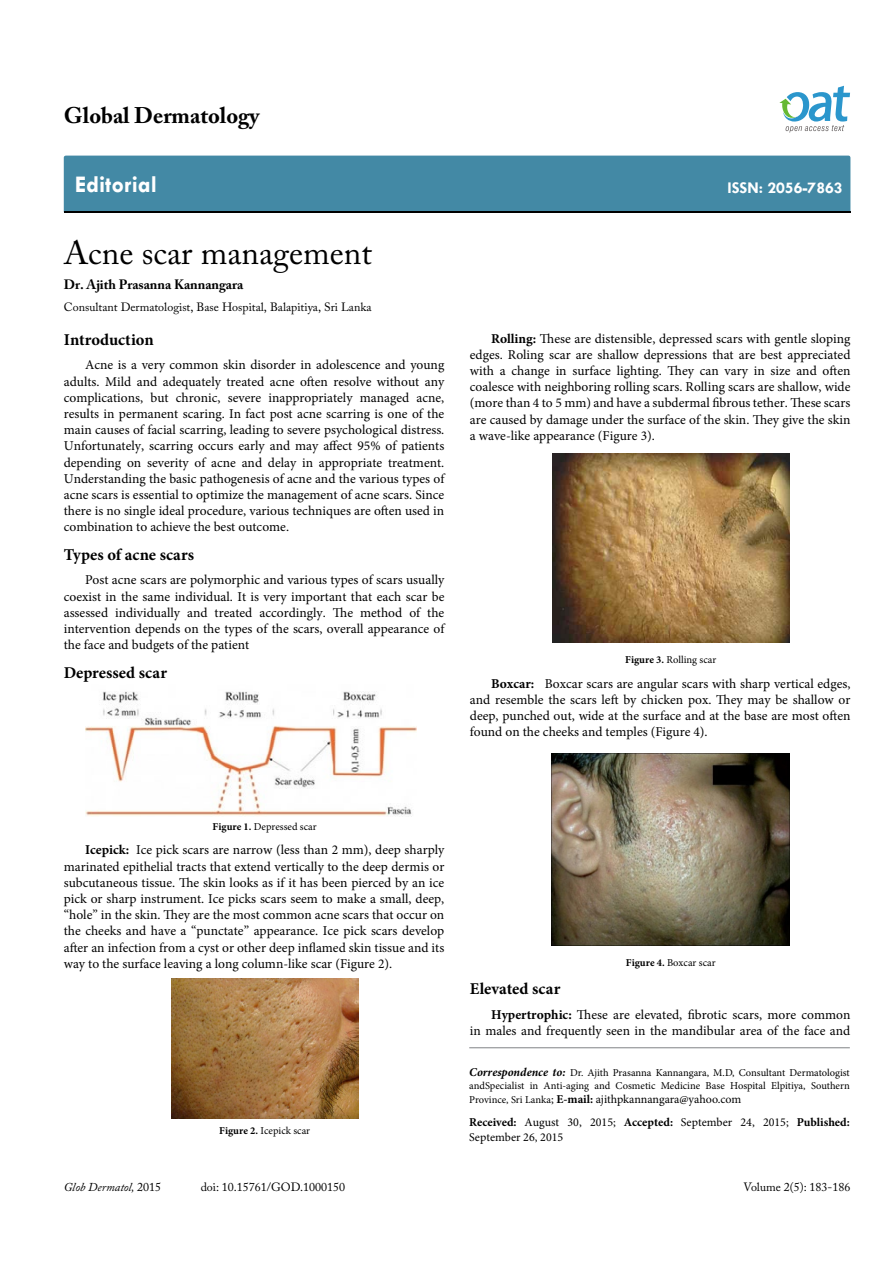
<style>
.page{position:relative;width:893px;height:1263px;background:#fff}
.page>*{position:absolute;margin:0;border:0;box-sizing:border-box;transform-origin:0 0}
.t1{font:33px "Adobe Caslon Pro";color:#000}
.t2{font:700 24px "Tw Cen";color:#fff}
.t3{font:700 22.5px "Adobe Caslon Pro";color:#000}
.t4{font:700 16.5px "Minion Pro";letter-spacing:.005em;color:#000}
.t5{font:700 16.5px "Tw Cen";color:#fff}
.t6{font:13.5px/16.2px "Minion Pro";color:#000;text-align:justify}
.t7{font:700 13.5px "Adobe Caslon Pro";color:#000}
.t8{font:12px/23px "Minion Pro";color:#000}
.t9{font:12px "Adobe Caslon Pro";color:#000}
.t10{font:italic 12px "Adobe Caslon Pro";color:#000}
.t11{font:10.5px/12.6px "Minion Pro";color:#000}
.s1{font-weight:700}
.s2{font-weight:700;font-style:italic;font-size:12px}
.s3{font-size:10.5px}
.s4{font-style:normal}
</style>
<div class="page">
<div style="left:64px;top:156px;width:786px;height:56px;background:#4389a5"></div>
<svg style="left:779px;top:86px;width:71px;height:47px"></svg>
<img style="left:85px;top:691px;width:332px;height:126px">
<img style="left:171px;top:978px;width:187px;height:140px">
<img style="left:552px;top:454px;width:237px;height:189px">
<img style="left:552px;top:754px;width:238px;height:192px">
<hr style="left:469px;top:1047px;width:381px;height:1px;background:#808285">
<h3 class="t3" style="left:64px;top:102px;width:197px">Global Dermatology</h3>
<h2 class="t2" style="left:75px;top:170px;width:84px">Editorial</h2>
<h1 class="t1" style="left:64px;top:233px;width:310px">Acne scar management</h1>
<p class="t7" style="left:64px;top:277px;width:181px">Dr. Ajith Prasanna Kannangara</p>
<p class="t9" style="left:64px;top:300px;width:309px">Consultant Dermatologist, Base Hospital, Balapitiya, Sri Lanka</p>
<p class="t4" style="left:64px;top:328px;width:91px">Introduction</p>
<p class="t6" style="left:64px;top:357px;width:382px;text-indent:21px">Acne is a very common skin disorder in adolescence and young adults. Mild and adequately treated acne often resolve without any complications, but chronic, severe inappropriately managed acne, results in permanent scaring. In fact post acne scarring is one of the main causes of facial scarring, leading to severe psychological distress.<br>Unfortunately, scarring occurs early and may affect 95% of patients depending on severity of acne and delay in appropriate treatment.<br>Understanding the basic pathogenesis of acne and the various types of acne scars is essential to optimize the management of acne scars. Since there is no single ideal procedure, various techniques are often used in combination to achieve the best outcome.</p>
<p class="t4" style="left:64px;top:543px;width:132px">Types of acne scars</p>
<p class="t6" style="left:64px;top:572px;width:382px;text-indent:21px">Post acne scars are polymorphic and various types of scars usually coexist in the same individual. It is very important that each scar be assessed individually and treated accordingly. The method of the intervention depends on the types of the scars, overall appearance of the face and budgets of the patient</p>
<p class="t4" style="left:64px;top:661px;width:105px">Depressed scar</p>
<p class="t5" style="left:727px;top:178px;width:117px">ISSN: 2056-7863</p>
<p class="t6" style="left:470px;top:330px;width:382px;text-indent:21px"><span class="s1">Rolling:</span> These are distensible, depressed scars with gentle sloping edges. Roling scar are shallow depressions that are best appreciated with a change in surface lighting. They can vary in size and often coalesce with neighboring rolling scars. Rolling scars are shallow, wide (more than 4 to 5 mm) and have a subdermal fibrous tether. These scars are caused by damage under the surface of the skin. They give the skin a wave-like appearance (Figure 3).</p>
<p class="t11" style="left:625px;top:653px;width:93px"><span class="s1">Figure 3.</span> Rolling scar</p>
<p class="t6" style="left:470px;top:675px;width:382px;text-indent:21px"><span class="s1">Boxcar:</span> Boxcar scars are angular scars with sharp vertical edges, and resemble the scars left by chicken pox. They may be shallow or deep, punched out, wide at the surface and at the base are most often found on the cheeks and temples (Figure 4).</p>
<p class="t11" style="left:213px;top:820px;width:106px"><span class="s1">Figure 1.</span> Depressed scar</p>
<p class="t6" style="left:64px;top:842px;width:382px;text-indent:21px"><span class="s1">Icepick:</span> Ice pick scars are narrow (less than 2 mm), deep sharply marinated epithelial tracts that extend vertically to the deep dermis or subcutaneous tissue. The skin looks as if it has been pierced by an ice pick or sharp instrument. Ice picks scars seem to make a small, deep, “hole” in the skin. They are the most common acne scars that occur on the cheeks and have a “punctate” appearance. Ice pick scars develop after an infection from a cyst or other deep inflamed skin tissue and its way to the surface leaving a long column-like scar (Figure 2).</p>
<p class="t11" style="left:219px;top:1124px;width:92px"><span class="s1">Figure 2.</span> Icepick scar</p>
<p class="t11" style="left:626px;top:956px;width:91px"><span class="s1">Figure 4.</span> Boxcar scar</p>
<p class="t4" style="left:470px;top:977px;width:92px">Elevated scar</p>
<p class="t6" style="left:470px;top:1006px;width:382px;text-align:right"><span class="s1">Hypertrophic:</span> These are elevated, fibrotic scars, more common<br>in males and frequently seen in the mandibular area of the face and</p>
<p class="t11" style="left:469px;top:1067px;width:382px"><span class="s2">Correspondence to:</span> Dr. Ajith Prasanna Kannangara, M.D, Consultant Dermatologist andSpecialist in Anti-aging and Cosmetic Medicine Base Hospital Elpitiya, Southern</p>
<p class="t8" style="left:469px;top:1088px;width:382px"><span class="s3">Province, Sri Lanka</span>; <span class="s1">E-mail:</span> ajithpkannangara@yahoo.com<br><span class="s1">Received:</span> August 30, 2015; <span class="s1">Accepted:</span> September 24, 2015; <span class="s1">Published:</span></p>
<p class="t8" style="left:469px;top:1125px;width:96px">September 26, 2015</p>
<p class="t10" style="left:64px;top:1180px;width:99px">Glob Dermatol, <span class="s4">2015</span></p>
<p class="t9" style="left:201px;top:1180px;width:146px">doi: 10.15761/GOD.1000150</p>
<p class="t9" style="left:743px;top:1180px;width:108px">Volume 2(5): 183-186</p>
</div>
